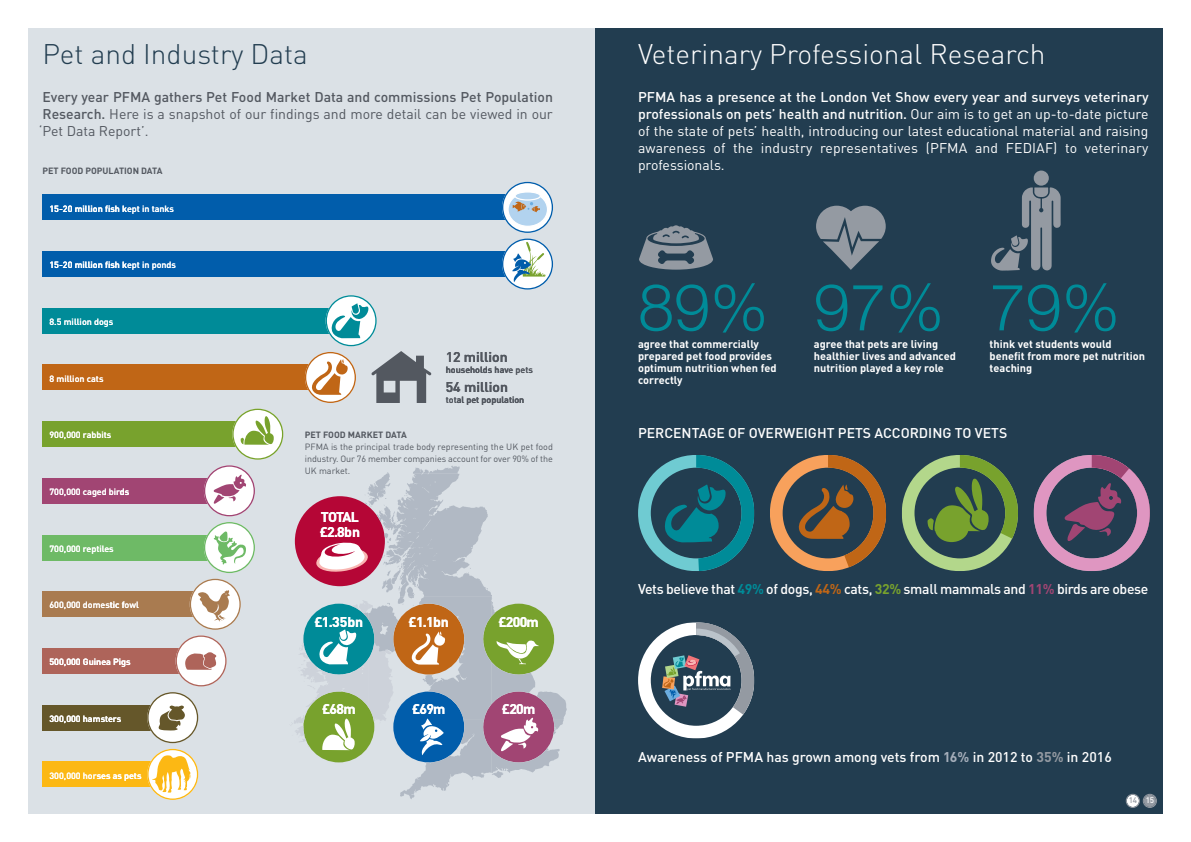
<style>
.page{position:relative;width:1191px;height:842px;background:#fff}
.page>*{position:absolute;margin:0;border:0;box-sizing:border-box;transform-origin:0 0}
.t1{font:300 65px "Helvetica Neue";color:#008b98}
.t2{font:300 28px "DIN";color:#fff}
.t3{font:300 28px "DIN";color:#223d50}
.t4{font:14px/17px "DIN";letter-spacing:.01em;color:#fff;text-align:justify}
.t5{font:500 14px/17px "DIN";color:#535860;text-align:justify}
.t6{font:500 14px "DIN";color:#fff}
.t7{font:500 14px "DIN";letter-spacing:-.025em;color:#fff}
.t8{font:700 14px "DIN";letter-spacing:-.05em;color:#fff}
.t9{font:700 11px/12px "DIN";color:#fff}
.t10{font:500 9px "DIN";color:#fff}
.t11{font:9px/12px "DIN";letter-spacing:-.01em;color:#535860;text-align:justify}
.t12{font:700 9px "DIN";color:#535860}
.t13{font:500 9px "DIN";color:#535860}
.t14{font:500 8px "DIN";color:#949aa2}
.s1{font-weight:400}
.s2{font-weight:500}
.s3{font-weight:700;color:#008b98}
.s4{font-weight:700;color:#c06616}
.s5{font-weight:700;color:#78a22d}
.s6{font-weight:700;color:#a14573}
.s7{font-weight:700;color:#a5aeba}
.s8{font-weight:700;color:#949aa2}
.s9{color:#fff}
</style>
<div class="page">
<div style="left:28px;top:28px;width:567px;height:786px;background:#dbe1e6"></div>
<div style="left:595px;top:28px;width:567px;height:786px;background:#223d50"></div>
<div style="left:42px;top:195px;width:488px;height:25px;background:#015dab"></div>
<div style="left:42px;top:251px;width:488px;height:26px;background:#015dab"></div>
<div style="left:42px;top:308px;width:308px;height:25px;background:#008b98"></div>
<div style="left:42px;top:365px;width:296px;height:25px;background:#c06616"></div>
<div style="left:42px;top:421px;width:213px;height:26px;background:#78a22d"></div>
<div style="left:42px;top:478px;width:196px;height:26px;background:#a14573"></div>
<div style="left:42px;top:535px;width:200px;height:25px;background:#6eba66"></div>
<div style="left:42px;top:591px;width:177px;height:26px;background:#a97b50"></div>
<div style="left:42px;top:648px;width:166px;height:26px;background:#ae645a"></div>
<div style="left:42px;top:705px;width:132px;height:25px;background:#65572a"></div>
<div style="left:42px;top:762px;width:140px;height:25px;background:#fcb814"></div>
<svg style="left:305px;top:295px;width:126px;height:108px"></svg>
<svg style="left:502px;top:182px;width:51px;height:51px"></svg>
<svg style="left:502px;top:239px;width:51px;height:51px"></svg>
<svg style="left:204px;top:409px;width:79px;height:107px"></svg>
<svg style="left:204px;top:522px;width:51px;height:51px"></svg>
<svg style="left:147px;top:692px;width:51px;height:51px"></svg>
<svg style="left:175px;top:579px;width:66px;height:107px"></svg>
<svg style="left:147px;top:749px;width:51px;height:51px"></svg>
<svg style="left:294px;top:466px;width:273px;height:333px"></svg>
<svg style="left:639px;top:225px;width:74px;height:45px"></svg>
<svg style="left:816px;top:206px;width:69px;height:64px"></svg>
<div style="left:1033px;top:170px;width:15px;height:16px;background:#949aa2;border-radius:50%"></div>
<svg style="left:991px;top:187px;width:69px;height:84px"></svg>
<svg style="left:638px;top:455px;width:116px;height:116px"></svg>
<svg style="left:638px;top:622px;width:116px;height:116px"></svg>
<svg style="left:770px;top:455px;width:116px;height:116px"></svg>
<svg style="left:902px;top:455px;width:116px;height:116px"></svg>
<svg style="left:1033px;top:455px;width:116px;height:116px"></svg>
<svg style="left:1125px;top:794px;width:32px;height:14px"></svg>
<h2 class="t3" style="left:43px;top:44px;width:267px">Pet and Industry Data</h2>
<p class="t5" style="left:39px;top:90px;width:515px">Every year PFMA gathers Pet Food Market Data and commissions Pet Population Research. <span class="s1">Here is a snapshot of our findings and more detail can be viewed in our ‘Pet Data Report’.</span></p>
<p class="t12" style="left:43px;top:168px;width:121px">PET FOOD POPULATION DATA</p>
<p class="t10" style="left:49px;top:205px;width:126px">15-20 million fish kept in tanks</p>
<p class="t10" style="left:49px;top:262px;width:128px">15-20 million fish kept in ponds</p>
<p class="t10" style="left:49px;top:318px;width:65px">8.5 million dogs</p>
<p class="t10" style="left:49px;top:375px;width:55px">8 million cats</p>
<p class="t10" style="left:49px;top:432px;width:63px">900,000 rabbits</p>
<p class="t10" style="left:49px;top:489px;width:81px">700,000 caged birds</p>
<p class="t10" style="left:49px;top:545px;width:66px">700,000 reptiles</p>
<p class="t10" style="left:49px;top:602px;width:91px">600,000 domestic fowl</p>
<p class="t10" style="left:49px;top:659px;width:83px">500,000 Guinea Pigs</p>
<p class="t10" style="left:49px;top:715px;width:73px">300,000 hams ers</p>
<p class="t10" style="left:105px;top:715px;width:5px">t</p>
<p class="t10" style="left:49px;top:772px;width:93px">300,000 horses as pets</p>
<p class="t5" style="left:446px;top:350px;width:63px">12 million</p>
<p class="t13" style="left:446px;top:367px;width:89px">households have pets</p>
<p class="t5" style="left:446px;top:380px;width:64px">54 million</p>
<p class="t13" style="left:446px;top:397px;width:80px">t al pet population</p>
<p class="t13" style="left:449px;top:397px;width:9px">ot</p>
<p class="t12" style="left:305px;top:431px;width:103px">PET FOOD MARKET DATA</p>
<p class="t11" style="left:305px;top:442px;width:250px">PFMA is the principal trade body representing the UK pet food industry. Our 76 member companies account for over 90% of the UK market.</p>
<p class="t8" style="left:321px;top:512px;width:39px">TOTAL</p>
<p class="t8" style="left:320px;top:527px;width:42px">£2.8bn</p>
<p class="t8" style="left:314px;top:617px;width:50px">£1.35bn</p>
<p class="t8" style="left:322px;top:704px;width:35px">£68m</p>
<p class="t8" style="left:408px;top:617px;width:42px">£1.1bn</p>
<p class="t8" style="left:412px;top:704px;width:35px">£69m</p>
<p class="t8" style="left:498px;top:617px;width:42px">£200m</p>
<p class="t8" style="left:502px;top:704px;width:35px">£20m</p>
<h2 class="t2" style="left:638px;top:44px;width:409px">Veterinary Professional Research</h2>
<p class="t4" style="left:638px;top:90px;width:512px"><span class="s2">PFMA has a presence at the London Vet Show every year and surveys veterinary professionals on pets’ health and nutrition.</span> Our aim is to get an up-to-date picture of the state of pets’ health, introducing our latest educational material and raising awareness of the industry representatives (PFMA and FEDIAF) to veterinary professionals.</p>
<h1 class="t1" style="left:638px;top:284px;width:131px">89%</h1>
<p class="t9" style="left:638px;top:339px;width:140px">agree that commercially prepared pet food provides optimum nutrition when fed correctly</p>
<h1 class="t1" style="left:814px;top:284px;width:131px">97%</h1>
<p class="t9" style="left:814px;top:339px;width:144px">agree that pets are living healthier lives and advanced nutrition played a key role</p>
<h1 class="t1" style="left:989px;top:284px;width:131px">79%</h1>
<p class="t9" style="left:989px;top:339px;width:157px">think vet students would benefit from more pet nutrition teaching</p>
<p class="t6" style="left:638px;top:428px;width:371px">PERCENTAGE OF OVERWEIGHT PETS ACCORDING TO VETS</p>
<p class="t7" style="left:638px;top:584px;width:512px">Vets believe that <span class="s3">49%</span> of dogs, <span class="s4">44%</span> cats, <span class="s5">32%</span> small mammals and <span class="s6">11%</span> birds are obese</p>
<p class="t6" style="left:638px;top:752px;width:475px">Awareness of PFMA has grown among vets from <span class="s7">16%</span> in 2012 to <span class="s8">35%</span> in 2016</p>
<p class="t14" style="left:1128px;top:798px;width:27px">14 <span class="s9">15</span></p>
</div>
